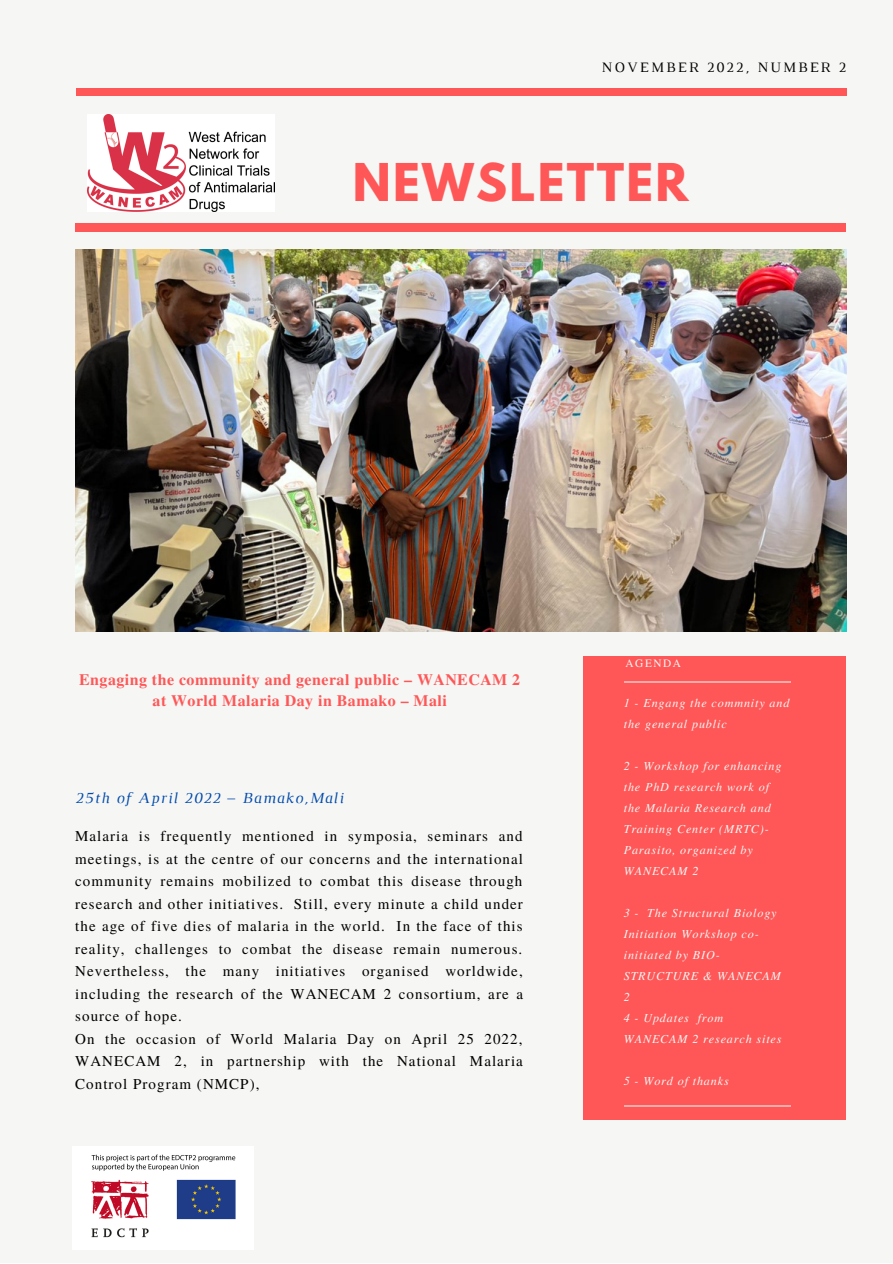
<style>
.page{position:relative;width:893px;height:1264px;background:#fff}
.page>*{position:absolute;margin:0;border:0;box-sizing:border-box;transform-origin:0 0}
.t1{font:700 46.05px "League Spartan";letter-spacing:.05em;color:#ff5757}
.t2{font:700 15.9px/21.3px "Te X Gyre Termes";letter-spacing:.03em;color:#ff5757;text-align:center}
.t3{font:italic 15.75px "Luthier";letter-spacing:.07em;color:#004aad}
.t4{font:15px/22.5px "Te X Gyre Termes";letter-spacing:.07em;color:#000}
.t5{font:14.7px "Luthier";letter-spacing:.14em;color:#000}
.t6{font:italic 12.15px/21px "Te X Gyre Termes";letter-spacing:.07em;color:#f6f6f4}
.t7{font:11.25px "Te X Gyre Termes";letter-spacing:.14em;color:#f6f6f4}
</style>
<div class="page">
<div style="left:0;top:0;width:892px;height:1262px;background:#f6f6f4"></div>
<div style="left:75px;top:224px;width:770px;height:8px;background:#ff5757"></div>
<div style="left:76px;top:88px;width:770px;height:8px;background:#ff5757"></div>
<div style="left:584px;top:656px;width:261px;height:464px;background:#ff5757"></div>
<hr style="left:624px;top:1104px;width:166px;height:2px;background:#f6f6f4">
<hr style="left:624px;top:681px;width:166px;height:2px;background:#f6f6f4">
<img style="left:87px;top:114px;width:188px;height:97px">
<img style="left:72px;top:1146px;width:181px;height:103px">
<img style="left:75px;top:249px;width:771px;height:383px">
<p class="t5" style="left:601px;top:62px;width:246px">NOVEMBER 2022, NUMBER 2</p>
<h1 class="t1" style="left:353px;top:159px;width:337px">NEWSLETTER</h1>
<p class="t2" style="left:79px;top:668px;width:442px">Engaging the community and general public – WANECAM 2 at World Malaria Day in Bamako – Mali</p>
<p class="t3" style="left:75px;top:792px;width:270px">25th of April 2022 – Bamako,Mali</p>
<p class="t4" style="left:75px;top:824px;width:449px">Malaria is frequently mentioned in symposia, seminars and meetings, is at the centre of our concerns and the international community remains mobilized to combat this disease through research and other initiatives. Still, every minute a child under the age of five dies of malaria in the world. In the face of this reality, challenges to combat the disease remain numerous.<br>Nevertheless, the many initiatives organised worldwide, including the research of the WANECAM 2 consortium, are a source of hope.<br>On the occasion of World Malaria Day on April 25 2022, WANECAM 2, in partnership with the National Malaria Control Program (NMCP),</p>
<p class="t7" style="left:625px;top:655px;width:57px">AGENDA</p>
<p class="t6" style="left:623px;top:691px;width:167px">1 - Engang the commnity and the general public</p>
<p class="t6" style="left:623px;top:754px;width:159px">2 - Workshop for enhancing the PhD research work of the Malaria Research and<br>Training Center (MRTC)-<br>Parasito, organized by<br>WANECAM 2</p>
<p class="t6" style="left:623px;top:901px;width:159px">3 - The Structural Biology<br>Initiation Workshop co&shy;initiated by BIO-<br>STRUCTURE &amp; WANECAM<br>2<br>4 - Updates from<br>WANECAM 2 research sites</p>
<p class="t6" style="left:623px;top:1069px;width:106px">5 - Word of thanks</p>
</div>
